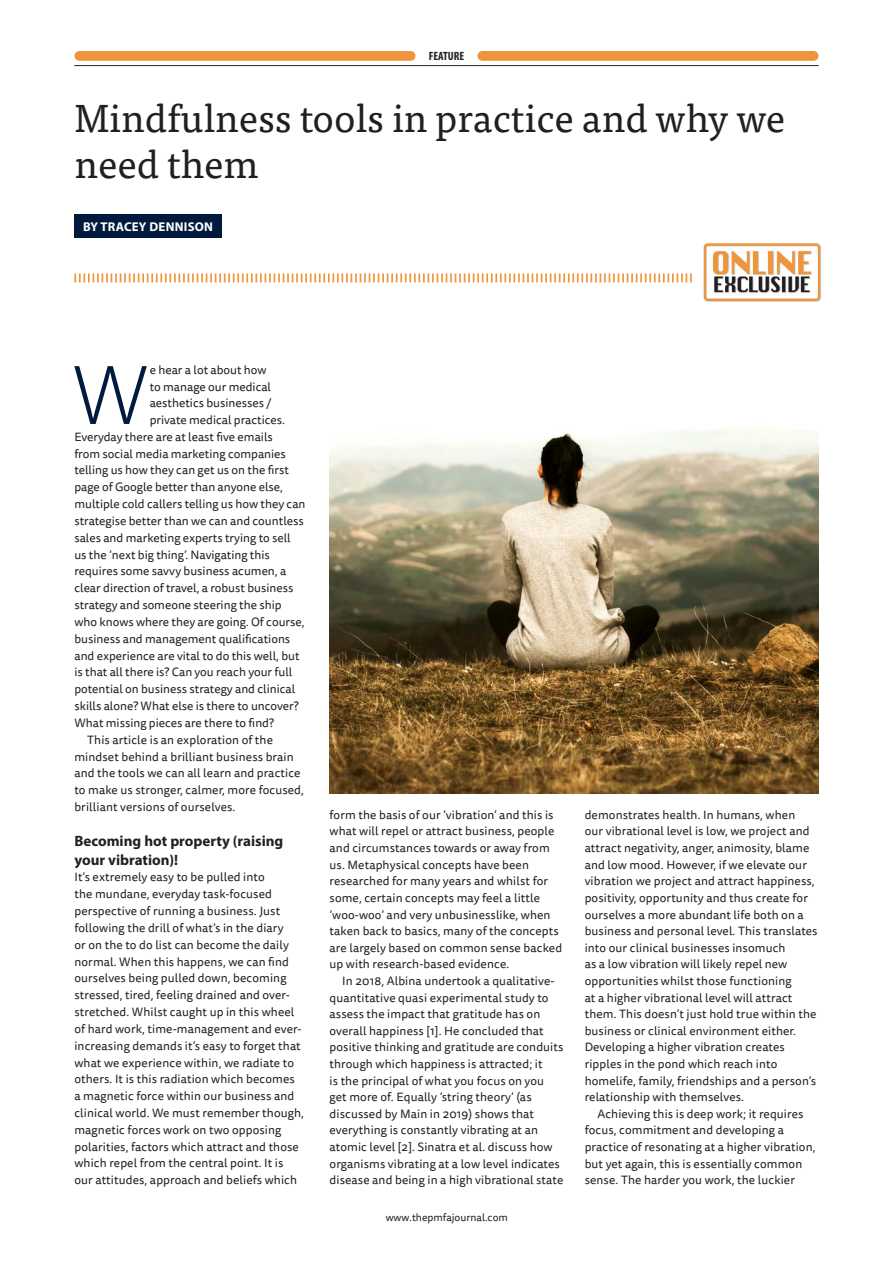
<style>
.page{position:relative;width:893px;height:1263px;background:#fff}
.page>*{position:absolute;margin:0;border:0;box-sizing:border-box;transform-origin:0 0}
.feature_body_drop_ca{font:82.8px "Acumin Variable Concept";color:#001b3e}
.feature_Headline{font:39px/46.5px "Tisa Pro";color:#231f20}
.Feature_Subhead{font:700 15px/18.3px "Myriad Pro";color:#231f20}
.feature_Author{font:700 12.75px "Myriad Pro";letter-spacing:.02em;color:#fff}
.feature_Body_Indent{font:12px/16.6px "Tisa Sans Pro";letter-spacing:.01em;color:#231f20}
.feature_body_drop_ca-2{font:12px "Tisa Sans Pro";color:#231f20}
.t1{font:700 condensed 12px "Myriad Pro";color:#231f20}
.t2{font:10.5px "Tisa Sans Pro";color:#231f20}
</style>
<div class="page">
<hr style="left:74px;top:65px;width:745px;height:1px;background:#231f20">
<div style="left:79px;top:51px;width:332px;height:10px;background:#ef943a"></div>
<div style="left:482px;top:51px;width:332px;height:10px;background:#ef943a"></div>
<div style="left:74px;top:215px;width:148px;height:23px;background:#001b3e"></div>
<svg style="left:74px;top:273px;width:618px;height:9px"></svg>
<img style="left:703px;top:243px;width:119px;height:59px">
<img style="left:330px;top:428px;width:489px;height:365px">
<p class="t1" style="left:429px;top:49px;width:37px">FEATURE</p>
<p class="feature_Headline" style="left:74px;top:92px;width:712px">Mindfulness tools in practice and why we need them</p>
<p class="feature_Author" style="left:83px;top:218px;width:131px">BY TRACEY DENNISON</p>
<p class="feature_body_drop_ca" style="left:72px;top:338px;width:78px">W</p>
<p class="feature_body_drop_ca-2" style="left:150px;top:362px;width:118px">e hear a lot about how</p>
<p class="feature_body_drop_ca-2" style="left:150px;top:379px;width:123px">to manage our medical</p>
<p class="feature_body_drop_ca-2" style="left:150px;top:395px;width:123px">aesthetics businesses /</p>
<p class="feature_body_drop_ca-2" style="left:150px;top:412px;width:137px">private medical practices.</p>
<p class="feature_body_drop_ca-2" style="left:74px;top:429px;width:200px">Everyday there are at least five emails</p>
<p class="feature_body_drop_ca-2" style="left:74px;top:445px;width:213px">from social media marketing companies</p>
<p class="feature_body_drop_ca-2" style="left:74px;top:462px;width:216px">telling us how they can get us on the first</p>
<p class="feature_body_drop_ca-2" style="left:74px;top:479px;width:210px">page of Google better than anyone else,</p>
<p class="feature_body_drop_ca-2" style="left:74px;top:496px;width:233px">multiple cold callers telling us how they can</p>
<p class="feature_body_drop_ca-2" style="left:74px;top:513px;width:231px">strategise better than we can and countless</p>
<p class="feature_body_drop_ca-2" style="left:74px;top:530px;width:218px">sales and marketing experts trying to sell</p>
<p class="feature_body_drop_ca-2" style="left:74px;top:546px;width:197px">us the ‘next big thing’. Navigating this</p>
<p class="feature_body_drop_ca-2" style="left:74px;top:563px;width:213px">requires some savvy business acumen, a</p>
<p class="feature_body_drop_ca-2" style="left:74px;top:580px;width:221px">clear direction of travel, a robust business</p>
<p class="feature_body_drop_ca-2" style="left:74px;top:597px;width:209px">strategy and someone steering the ship</p>
<p class="feature_body_drop_ca-2" style="left:74px;top:614px;width:232px">who knows where they are going. Of course,</p>
<p class="feature_body_drop_ca-2" style="left:74px;top:630px;width:217px">business and management qualifications</p>
<p class="feature_body_drop_ca-2" style="left:74px;top:647px;width:227px">and experience are vital to do this well, but</p>
<p class="feature_body_drop_ca-2" style="left:74px;top:664px;width:219px">is that all there is? Can you reach your full</p>
<p class="feature_body_drop_ca-2" style="left:74px;top:681px;width:222px">potential on business strategy and clinical</p>
<p class="feature_body_drop_ca-2" style="left:74px;top:698px;width:226px">skills alone? What else is there to uncover?</p>
<p class="feature_body_drop_ca-2" style="left:74px;top:715px;width:201px">What missing pieces are there to find?</p>
<p class="feature_Body_Indent" style="left:74px;top:731px;width:231px;text-indent:13px">This article is an exploration of the mindset behind a brilliant business brain and the tools we can all learn and practice to make us stronger, calmer, more focused, brilliant versions of ourselves.</p>
<p class="Feature_Subhead" style="left:74px;top:831px;width:210px">Becoming hot property (raising your vibration)!</p>
<p class="feature_Body_Indent" style="left:74px;top:869px;width:231px">It’s extremely easy to be pulled into<br>the mundane, everyday task-focused perspective of running a business. Just following the drill of what’s in the diary<br>or on the to do list can become the daily normal. When this happens, we can find ourselves being pulled down, becoming stressed, tired, feeling drained and over&shy;stretched. Whilst caught up in this wheel of hard work, time-management and ever&shy;increasing demands it’s easy to forget that what we experience within, we radiate to others. It is this radiation which becomes a magnetic force within our business and clinical world. We must remember though, magnetic forces work on two opposing polarities, factors which attract and those which repel from the central point. It is our attitudes, approach and beliefs which</p>
<p class="feature_Body_Indent" style="left:330px;top:807px;width:234px">form the basis of our ‘vibration’ and this is what will repel or attract business, people and circumstances towards or away from us. Metaphysical concepts have been researched for many years and whilst for some, certain concepts may feel a little ‘woo-woo’ and very unbusinesslike, when taken back to basics, many of the concepts are largely based on common sense backed up with research-based evidence.</p>
<p class="feature_Body_Indent" style="left:330px;top:973px;width:235px;text-indent:13px">In 2018, Albina undertook a qualitative&shy;quantitative quasi experimental study to assess the impact that gratitude has on overall happiness [1]. He concluded that positive thinking and gratitude are conduits through which happiness is attracted; it<br>is the principal of what you focus on you get more of. Equally ‘string theory’ (as discussed by Main in 2019) shows that everything is constantly vibrating at an atomic level [2]. Sinatra et al. discuss how organisms vibrating at a low level indicates disease and being in a high vibrational state</p>
<p class="t2" style="left:386px;top:1210px;width:124px">www.thepmfajournal.com</p>
<p class="feature_Body_Indent" style="left:585px;top:807px;width:234px">demonstrates health. In humans, when<br>our vibrational level is low, we project and attract negativity, anger, animosity, blame and low mood. However, if we elevate our vibration we project and attract happiness, positivity, opportunity and thus create for ourselves a more abundant life both on a business and personal level. This translates into our clinical businesses insomuch<br>as a low vibration will likely repel new opportunities whilst those functioning<br>at a higher vibrational level will attract them. This doesn’t just hold true within the business or clinical environment either.<br>Developing a higher vibration creates ripples in the pond which reach into homelife, family, friendships and a person’s relationship with themselves.</p>
<p class="feature_Body_Indent" style="left:585px;top:1106px;width:232px;text-indent:13px">Achieving this is deep work; it requires focus, commitment and developing a practice of resonating at a higher vibration, but yet again, this is essentially common sense. The harder you work, the luckier</p>
</div>
